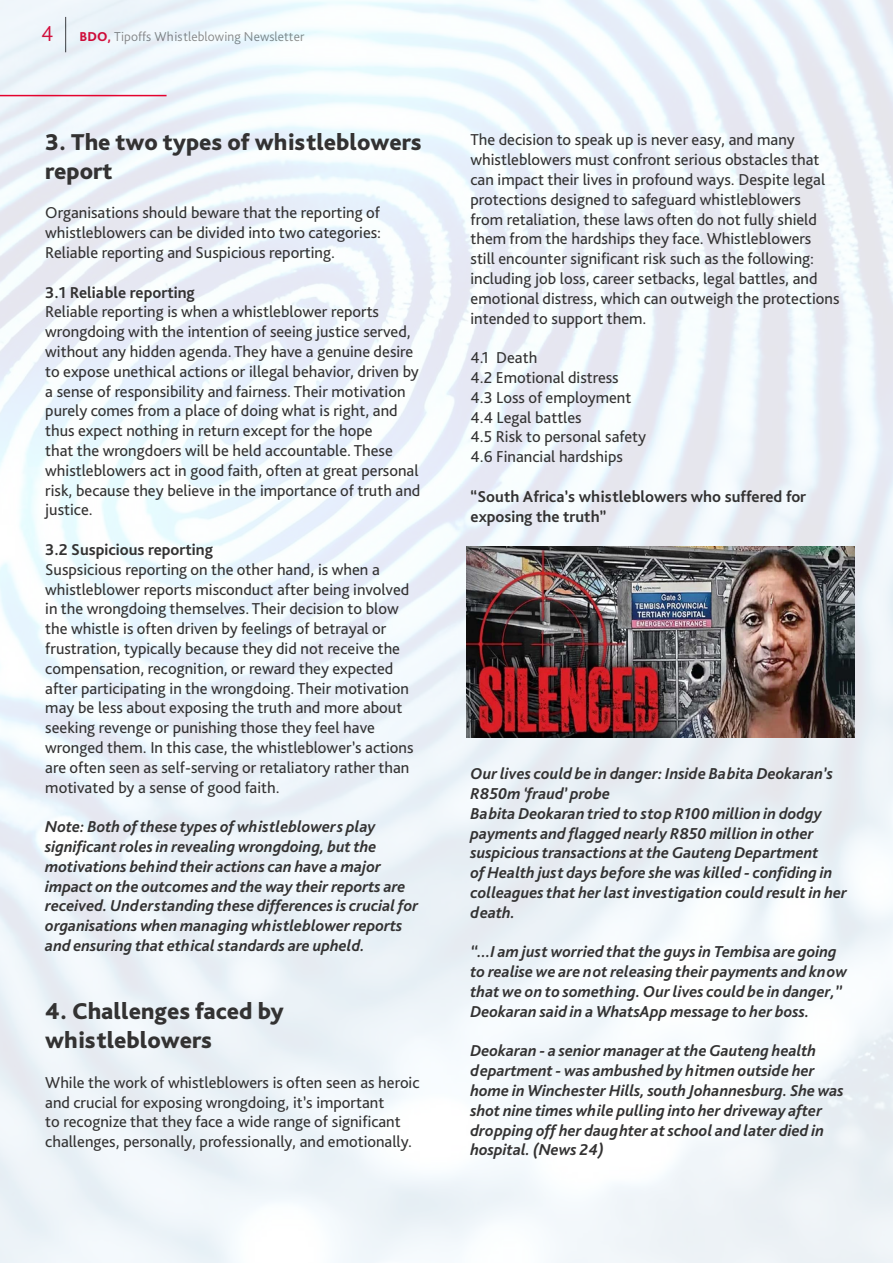
<style>
.page{position:relative;width:893px;height:1263px;background:#fff}
.page>*{position:absolute;margin:0;border:0;box-sizing:border-box;transform-origin:0 0}
.t1{font:800 24px/28.8px "Bliss Pro";color:#333232}
.t2{font:16.5px/19.8px "Bliss Pro";color:#333232}
.t3{font:italic 700 16.5px/19.8px "Bliss Pro";color:#333232}
.t4{font:700 16.5px/19.8px "Bliss Pro";color:#333232}
.t5{font:300 13.5px "Bliss Pro";letter-spacing:.005em;color:#87817e}
.s1{font-size:22.5px;color:#e4032e}
.s2{font-weight:800;color:#e4032e}
</style>
<div class="page">
<img style="left:0;top:0;width:893px;height:1263px">
<hr style="left:0;top:95px;width:167px;height:1px;background:#e4032e">
<img style="left:466px;top:546px;width:388px;height:192px">
<p class="t5" style="left:41px;top:28px;width:265px"><span class="s1">4</span> <span class="s2">BDO,</span> Tipoffs Whistleblowing Newsletter</p>
<h1 class="t1" style="left:45px;top:127px;width:378px">3. The two types of whistleblowers report</h1>
<p class="t2" style="left:45px;top:202px;width:337px;text-align:justify">Organisations should beware that the reporting of whistleblowers can be divided into two categories:<br>Reliable reporting and Suspicious reporting.</p>
<p class="t4" style="left:45px;top:282px;width:151px">3.1 Reliable reporting</p>
<p class="t2" style="left:45px;top:301px;width:377px">Reliable reporting is when a whistleblower reports wrongdoing with the intention of seeing justice served, without any hidden agenda. They have a genuine desire to expose unethical actions or illegal behavior, driven by a sense of responsibility and fairness. Their motivation purely comes from a place of doing what is right, and thus expect nothing in return except for the hope<br>that the wrongdoers will be held accountable. These whistleblowers act in good faith, often at great personal risk, because they believe in the importance of truth and justice.</p>
<p class="t4" style="left:45px;top:539px;width:169px">3.2 Suspicious reporting</p>
<p class="t2" style="left:45px;top:559px;width:370px">Suspsicious reporting on the other hand, is when a whistleblower reports misconduct after being involved in the wrongdoing themselves. Their decision to blow the whistle is often driven by feelings of betrayal or frustration, typically because they did not receive the compensation, recognition, or reward they expected after participating in the wrongdoing. Their motivation may be less about exposing the truth and more about seeking revenge or punishing those they feel have wronged them. In this case, the whistleblower’s actions are often seen as self-serving or retaliatory rather than motivated by a sense of good faith.</p>
<p class="t3" style="left:45px;top:816px;width:375px">Note: Both of these types of whistleblowers play significant roles in revealing wrongdoing, but the motivations behind their actions can have a major impact on the outcomes and the way their reports are received. Understanding these differences is crucial for organisations when managing whistleblower reports and ensuring that ethical standards are upheld.</p>
<h1 class="t1" style="left:45px;top:996px;width:240px">4. Challenges faced by whistleblowers</h1>
<p class="t2" style="left:45px;top:1072px;width:376px">While the work of whistleblowers is often seen as heroic and crucial for exposing wrongdoing, it’s important<br>to recognize that they face a wide range of significant challenges, personally, professionally, and emotionally.</p>
<p class="t2" style="left:470px;top:130px;width:370px">The decision to speak up is never easy, and many whistleblowers must confront serious obstacles that can impact their lives in profound ways. Despite legal protections designed to safeguard whistleblowers<br>from retaliation, these laws often do not fully shield them from the hardships they face. Whistleblowers still encounter significant risk such as the following: including job loss, career setbacks, legal battles, and emotional distress, which can outweigh the protections intended to support them.</p>
<p class="t2" style="left:470px;top:347px;width:177px">4.1 Death<br>4.2 Emotional distress<br>4.3 Loss of employment<br>4.4 Legal battles<br>4.5 Risk to personal safety<br>4.6 Financial hardships</p>
<p class="t4" style="left:470px;top:486px;width:337px">“South Africa’s whistleblowers who suffered for exposing the truth”</p>
<p class="t3" style="left:470px;top:763px;width:378px">Our lives could be in danger: Inside Babita Deokaran’s R850m ‘fraud’ probe<br>Babita Deokaran tried to stop R100 million in dodgy payments and flagged nearly R850 million in other suspicious transactions at the Gauteng Department<br>of Health just days before she was killed - confiding in colleagues that her last investigation could result in her death.</p>
<p class="t3" style="left:470px;top:941px;width:378px">“...I am just worried that the guys in Tembisa are going to realise we are not releasing their payments and know that we on to something. Our lives could be in danger,” Deokaran said in a WhatsApp message to her boss.</p>
<p class="t3" style="left:470px;top:1040px;width:375px">Deokaran - a senior manager at the Gauteng health department - was ambushed by hitmen outside her home in Winchester Hills, south Johannesburg. She was shot nine times while pulling into her driveway after dropping off her daughter at school and later died in hospital. (News 24)</p>
</div>
